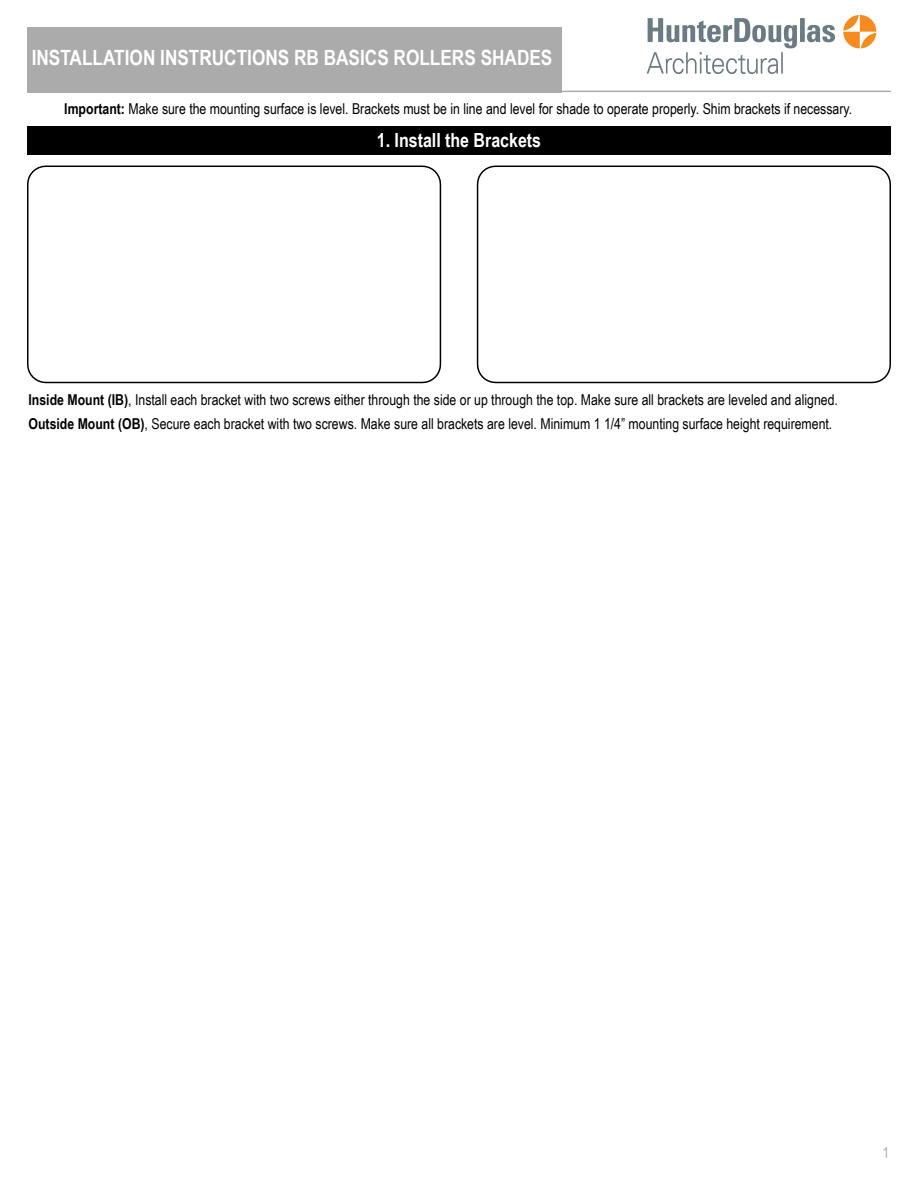
<style>
.page{position:relative;width:918px;height:1188px;background:#fff}
.page>*{position:absolute;margin:0;border:0;box-sizing:border-box;transform-origin:0 0}
.t1{font:700 21px "Arial Narrow";color:#fff}
.t2{font:700 19.5px "Arial Narrow";color:#fff}
.t3{font:15px/24px "Arial Narrow";color:#000}
.t4{font:15px "Arial Narrow";color:#acacac}
.s1{font-style:inherit}
.s2{font-weight:700}
</style>
<div class="page">
<hr style="left:459px;top:91px;width:432px;height:1px;background:#ababab">
<div style="left:27px;top:27px;width:534px;height:65px;background:#ababab"></div>
<div style="left:27px;top:126px;width:864px;height:28px;background:#000"></div>
<svg style="left:27px;top:165px;width:415px;height:219px"></svg>
<svg style="left:476px;top:165px;width:415px;height:219px"></svg>
<img style="left:646px;top:15px;width:231px;height:59px">
<h1 class="t1" style="left:32px;top:42px;width:522px">INSTALLATION INSTRUCTIONS <span class="s1">RB BASICS ROLLERS SHADES</span></h1>
<p class="t3" style="left:64px;top:97px;width:789px"><span class="s2">Important:</span> Make sure the mounting surface is level. Brackets must be in line and level for shade to operate properly. Shim brackets if necessary.</p>
<h2 class="t2" style="left:377px;top:126px;width:166px">1. Install the Brackets</h2>
<p class="t3" style="left:29px;top:388px;width:811px"><span class="s2">Inside Mount (IB)</span>, Install each bracket with two screws either through the side or up through the top. Make sure all brackets are leveled and aligned.<br><span class="s2">Outside Mount (OB)</span>, Secure each bracket with two screws. Make sure all brackets are level. Minimum 1 1/4” mounting surface height requirement.</p>
<p class="t4" style="left:882px;top:1142px;width:8px">1</p>
</div>
